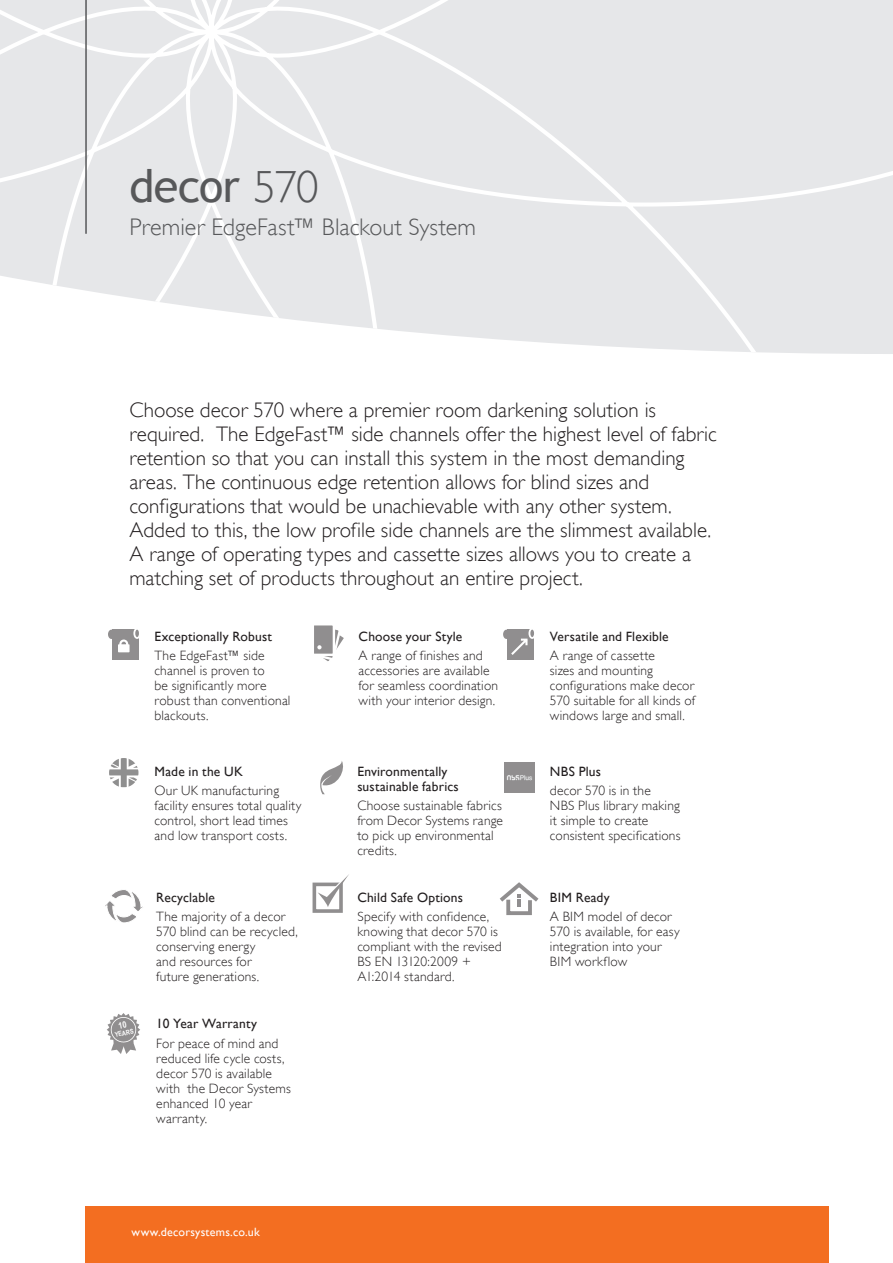
<style>
.page{position:relative;width:893px;height:1263px;background:#fff}
.page>*{position:absolute;margin:0;border:0;box-sizing:border-box;transform-origin:0 0}
.t1{font:45px "Trebuchet MS";letter-spacing:-.015em;color:#57585a}
.t2{font:300 24px "Gill Sans";color:#57585a}
.t3{font:300 21px/24px "Gill Sans";color:#231f20}
.t4{font:300 13.5px/15px "Gill Sans";letter-spacing:.015em;color:#231f20}
.t5{font:13.5px/15px "Gill Sans";letter-spacing:.015em;color:#231f20}
.t6{font:12px "Gill Sans";letter-spacing:.02em;color:#fff}
.t7{font:700 6.75px "Arial Narrow";color:#fff}
.s1{font-family:"Gill Sans";font-weight:300}
</style>
<div class="page">
<svg style="left:0;top:0;width:893px;height:354px;background:#e9eaeb"></svg>
<div style="left:85px;top:1206px;width:744px;height:57px;background:#f36e21"></div>
<hr style="left:85px;top:0;width:2px;height:234px;background:#57585a">
<svg style="left:107px;top:1013px;width:33px;height:41px"></svg>
<p class="t1" style="left:129px;top:159px;width:191px">decor <span class="s1">570</span></p>
<p class="t2" style="left:129px;top:213px;width:348px">Premier EdgeFast™ Blackout System</p>
<p class="t3" style="left:129px;top:398px;width:589px">Choose decor 570 where a premier room darkening solution is required. The EdgeFast™ side channels offer the highest level of fabric retention so that you can install this system in the most demanding areas. The continuous edge retention allows for blind sizes and configurations that would be unachievable with any other system.<br>Added to this, the low profile side channels are the slimmest available.<br>A range of operating types and cassette sizes allows you to create a matching set of products throughout an entire project.</p>
<p class="t5" style="left:155px;top:629px;width:119px">Exceptionally Robust</p>
<p class="t4" style="left:155px;top:648px;width:137px">The EdgeFast™ side channel is proven to<br>be significantly more robust than conventional blackouts.</p>
<p class="t5" style="left:155px;top:764px;width:90px">Made in the UK</p>
<p class="t4" style="left:155px;top:783px;width:148px">Our UK manufacturing facility ensures total quality control, short lead times and low transport costs.</p>
<p class="t7" style="left:114px;top:1029px;width:21px;rotate:-11deg">YEARS</p>
<p class="t5" style="left:156px;top:890px;width:60px">Recyclable</p>
<p class="t4" style="left:156px;top:909px;width:143px">The majority of a decor<br>570 blind can be recycled, conserving energy<br>and resources for<br>future generations.</p>
<p class="t5" style="left:156px;top:1016px;width:102px">10 Year Warranty</p>
<p class="t4" style="left:156px;top:1035px;width:136px">For peace of mind and reduced life cycle costs, decor 570 is available with the Decor Systems enhanced 10 year warranty.</p>
<p class="t6" style="left:131px;top:1225px;width:130px">www.decorsystems.co.uk</p>
<p class="t5" style="left:359px;top:629px;width:105px">Choose your Style</p>
<p class="t4" style="left:359px;top:648px;width:141px">A range of finishes and accessories are available for seamless coordination with your interior design.</p>
<p class="t5" style="left:357px;top:764px;width:103px">Environmentally sustainable fabrics</p>
<p class="t4" style="left:357px;top:798px;width:147px">Choose sustainable fabrics from Decor Systems range to pick up environmental credits.</p>
<p class="t5" style="left:357px;top:890px;width:107px">Child Safe Options</p>
<p class="t4" style="left:357px;top:909px;width:146px">Specify with confidence, knowing that decor 570 is compliant with the revised<br>BS EN 13120:2009 +<br>A1:2014 standard.</p>
<p class="t5" style="left:550px;top:629px;width:120px">Versatile and Flexible</p>
<p class="t4" style="left:550px;top:648px;width:147px">A range of cassette<br>sizes and mounting configurations make decor<br>570 suitable for all kinds of windows large and small.</p>
<p class="t5" style="left:550px;top:764px;width:53px">NBS Plus</p>
<p class="t4" style="left:550px;top:783px;width:132px">decor 570 is in the<br>NBS Plus library making it simple to create consistent specifications</p>
<p class="t5" style="left:550px;top:890px;width:61px">BIM Ready</p>
<p class="t4" style="left:550px;top:909px;width:131px">A BIM model of decor<br>570 is available, for easy integration into your<br>BIM workflow</p>
</div>
